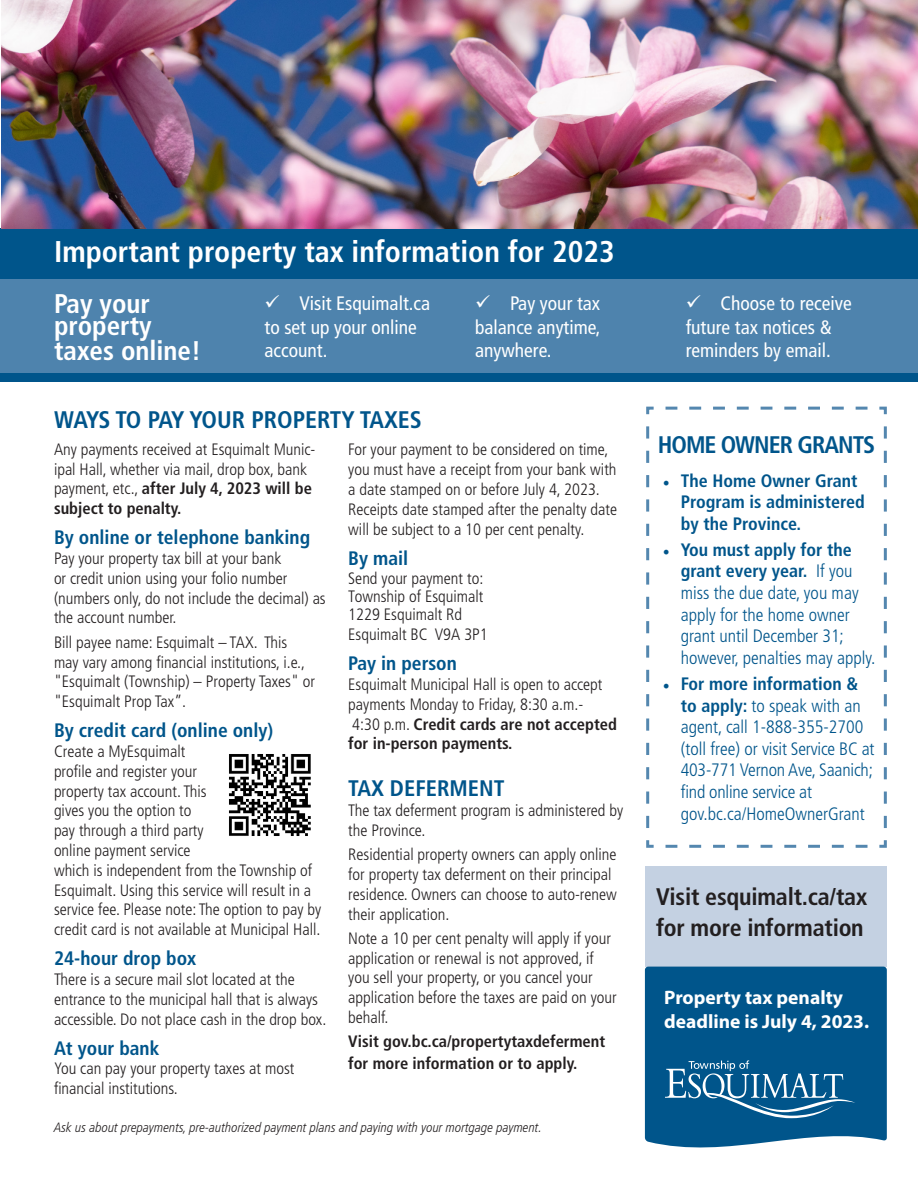
<style>
.page{position:relative;width:918px;height:1188px;background:#fff}
.page>*{position:absolute;margin:0;border:0;box-sizing:border-box;transform-origin:0 0}
.t1{font:700 condensed 30px "Frutiger LT Std";color:#fff}
.t2{font:700 condensed 27px/22.5px "Frutiger LT Std";color:#fff}
.t3{font:700 condensed 24px/31.5px "Frutiger LT Std";letter-spacing:-.01em;color:#231f20}
.t4{font:700 condensed 24px "Frutiger LT Std";color:#00558b}
.t5{font:700 condensed 24px "Frutiger LT Std";letter-spacing:-.04em;color:#00558b}
.t6{font:700 condensed 22.5px "Frutiger LT Std";color:#00558b}
.t7{font:condensed 19.5px/23.4px "Frutiger LT Std";color:#fff}
.body_text_with_space{font:700 condensed 19.5px "Frutiger LT Std";color:#00558b}
.t8{font:700 19.5px/24px "Myriad Pro";color:#fff}
.heading_2{font:700 condensed 19.5px "Frutiger LT Std";color:#00558b}
.t9{font:300 condensed 18px/21.6px "Frutiger LT Std";color:#00558b}
.t10{font:700 condensed 18px/21.6px "Frutiger LT Std";color:#00558b}
.body_text_with_space-2{font:300 condensed 16.5px/19.8px "Frutiger LT Std";color:#231f20}
.t11{font:700 condensed 16.5px/21.6px "Frutiger LT Std";color:#231f20}
.t12{font:italic 300 condensed 13.5px "Frutiger LT Std";color:#231f20}
.s1{font-weight:700}
.s2{font-family:"Minion Pro";font-weight:400;font-stretch:normal}
</style>
<div class="page">
<div style="left:0;top:258px;width:918px;height:120px;background:#4e83ad"></div>
<div style="left:0;top:229px;width:918px;height:50px;background:#00558b"></div>
<div style="left:0;top:373px;width:918px;height:9px;background:#00558b"></div>
<div style="left:645px;top:866px;width:242px;height:101px;background:#c4d1e2"></div>
<div style="left:645px;top:967px;width:242px;height:181px;background:#00558b"></div>
<svg style="left:665px;top:1060px;width:190px;height:58px;background:#29709d"></svg>
<img style="left:1px;top:0;width:917px;height:229px">
<svg style="left:646px;top:406px;width:241px;height:442px"></svg>
<img style="left:229px;top:754px;width:82px;height:82px">
<p class="t1" style="left:54px;top:234px;width:562px">Important property tax information for 2023</p>
<p class="t2" style="left:54px;top:292px;width:99px">Pay your property</p>
<p class="t2" style="left:54px;top:340px;width:149px">taxes online!</p>
<p class="t7" style="left:265px;top:292px;width:167px">✓ Visit Esquimalt.ca to set up your online account.</p>
<p class="t7" style="left:475px;top:292px;width:127px;text-align:justify">✓ Pay your tax balance anytime, anywhere.</p>
<p class="t7" style="left:686px;top:292px;width:167px">✓ Choose to receive future tax notices &amp; reminders by email.</p>
<p class="t4" style="left:54px;top:405px;width:369px">WAYS TO PAY YOUR PROPERTY TAXES</p>
<p class="body_text_with_space-2" style="left:54px;top:440px;width:263px">Any payments received at Esquimalt Munic&shy;ipal Hall, whether via mail, drop box, bank payment, etc., <span class="s1">after July 4, 2023 will be subject to penalty.</span></p>
<p class="body_text_with_space" style="left:54px;top:526px;width:258px">By online or telephone banking</p>
<p class="body_text_with_space-2" style="left:54px;top:549px;width:273px">Pay your property tax bill at your bank<br>or credit union using your folio number (numbers only, do not include the decimal) as the account number.</p>
<p class="body_text_with_space-2" style="left:54px;top:632px;width:263px">Bill payee name: Esquimalt – TAX. This may vary among financial institutions, i.e., "Esquimalt (Township) – Property Taxes" or "Esquimalt Prop Tax”.</p>
<p class="body_text_with_space" style="left:54px;top:719px;width:221px">By credit card (online only)</p>
<p class="body_text_with_space-2" style="left:54px;top:742px;width:269px">Create a MyEsquimalt<br>profile and register your<br>property tax account. This<br>gives you the option to<br>pay through a third party<br>online payment service<br>which is independent from the Township of<br>Esquimalt. Using this service will result in a service fee. Please note: The option to pay by credit card is not available at Municipal Hall.</p>
<p class="body_text_with_space" style="left:54px;top:947px;width:144px">24-hour drop box</p>
<p class="body_text_with_space-2" style="left:54px;top:970px;width:274px">There is a secure mail slot located at the entrance to the municipal hall that is always accessible. Do not place cash in the drop box.</p>
<p class="body_text_with_space" style="left:54px;top:1036px;width:107px">At your bank</p>
<p class="body_text_with_space-2" style="left:54px;top:1059px;width:242px">You can pay your property taxes at most financial institutions.</p>
<p class="body_text_with_space-2" style="left:348px;top:440px;width:270px">For your payment to be considered on time, you must have a receipt from your bank with a date stamped on or before July 4, 2023.<br>Receipts date stamped after the penalty date will be subject to a 10 per cent penalty.</p>
<p class="heading_2" style="left:348px;top:546px;width:62px">By mail</p>
<p class="body_text_with_space-2" style="left:348px;top:569px;width:137px">Send your payment to:</p>
<p class="body_text_with_space-2" style="left:348px;top:587px;width:137px">Township of Esquimalt</p>
<p class="body_text_with_space-2" style="left:348px;top:605px;width:115px">1229 Esquimalt Rd</p>
<p class="body_text_with_space-2" style="left:348px;top:625px;width:141px">Esquimalt BC V9A 3P1</p>
<p class="heading_2" style="left:348px;top:652px;width:110px">Pay in person</p>
<p class="body_text_with_space-2" style="left:348px;top:675px;width:270px">Esquimalt Municipal Hall is open to accept payments Monday to Friday, 8:30 a.m.-<br>4:30 p.m. <span class="s1">Credit cards are not accepted for in-person payments.</span></p>
<p class="t6" style="left:348px;top:775px;width:158px">TAX DEFERMENT</p>
<p class="body_text_with_space-2" style="left:348px;top:801px;width:277px">The tax deferment program is administered by the Province.</p>
<p class="body_text_with_space-2" style="left:348px;top:845px;width:270px">Residential property owners can apply online for property tax deferment on their principal residence. Owners can choose to auto-renew their application.</p>
<p class="body_text_with_space-2" style="left:348px;top:928px;width:270px">Note a 10 per cent penalty will apply if your application or renewal is not approved, if you sell your property, or you cancel your application before the taxes are paid on your behalf.</p>
<p class="t11" style="left:348px;top:1031px;width:258px">Visit gov.bc.ca/propertytaxdeferment for more information or to apply.</p>
<p class="t12" style="left:54px;top:1119px;width:489px">Ask us about prepayments, pre-authorized payment plans and paying with your mortgage payment.</p>
<p class="t5" style="left:658px;top:430px;width:219px">HOME OWNER GRANTS</p>
<p class="t10" style="left:681px;top:470px;width:186px;text-indent:-18px"><span class="s2">•</span> The Home Owner Grant<br>Program is administered by the Province.</p>
<p class="t9" style="left:681px;top:539px;width:196px;text-indent:-18px"><span class="s2">•</span> <span class="s1">You must apply for the grant every year.</span> If you miss the due date, you may apply for the home owner grant until December 31; however, penalties may apply.</p>
<p class="t9" style="left:681px;top:673px;width:195px;text-indent:-18px"><span class="s2">•</span> <span class="s1">For more information &amp; to apply:</span> to speak with an agent, call 1-888-355-2700 (toll free) or visit Service BC at<br>403-771 Vernon Ave, Saanich; find online service at gov.bc.ca/HomeOwnerGrant</p>
<p class="t3" style="left:656px;top:880px;width:213px">Visit esquimalt.ca/tax for more information</p>
<p class="t8" style="left:664px;top:985px;width:207px">Property tax penalty deadline is July 4, 2023.</p>
</div>
